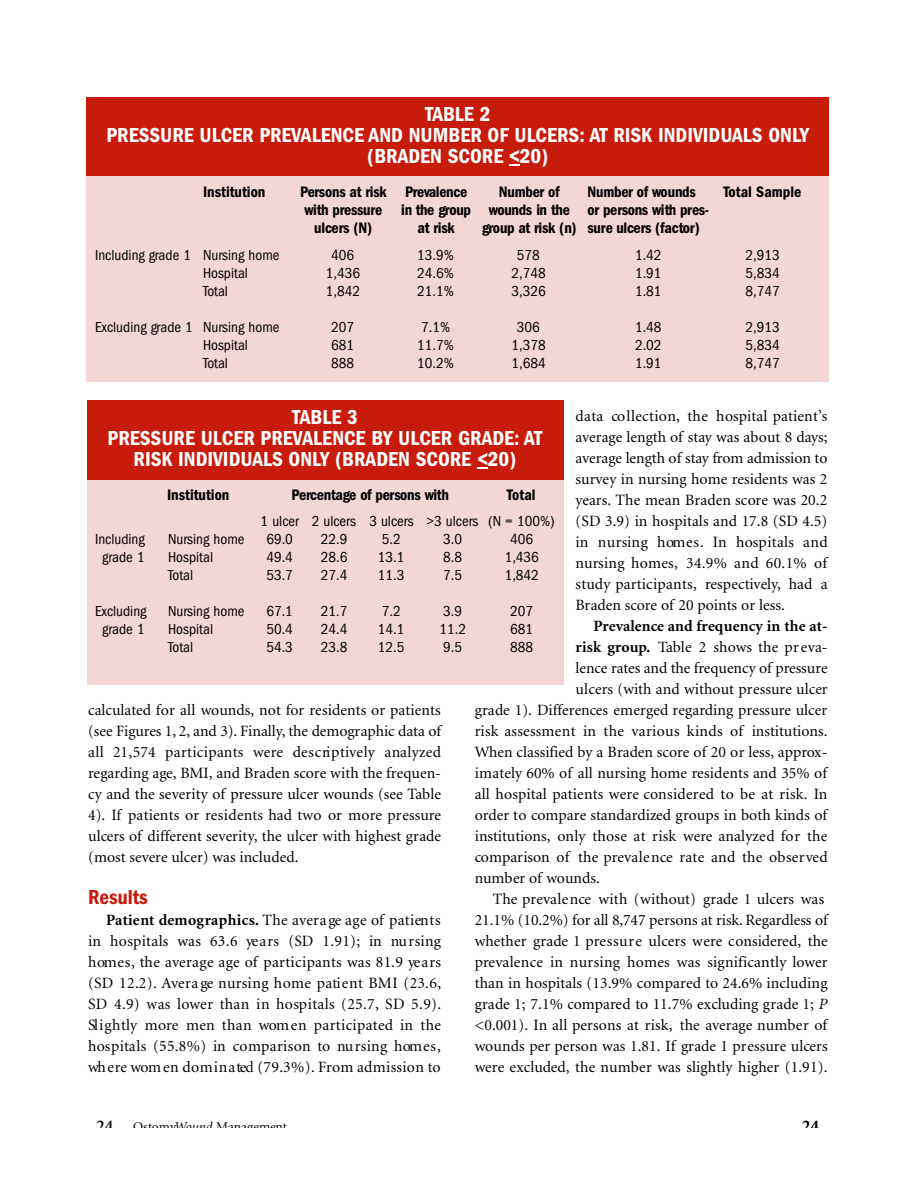
<style>
.page{position:relative;width:918px;height:1188px;background:#fff}
.page>*{position:absolute;margin:0;border:0;box-sizing:border-box;transform-origin:0 0}
.t1{font:600 condensed 21px/20.9px "Franklin Gothic";color:#fff;text-align:center}
.t2{font:600 condensed 21px "Franklin Gothic";color:#c71c0c}
.t3{font:700 18px "Minion";color:#000}
.t4{font:15.75px/21px "Minion";letter-spacing:.005em;color:#000;text-align:justify}
.t5{font:600 condensed 15.75px/18px "Franklin Gothic";letter-spacing:-.02em;color:#000;text-align:center}
.t6{font:600 condensed 15.75px "Franklin Gothic";color:#000}
.t7{font:700 15.75px "Minion";letter-spacing:.005em;color:#000}
.t8{font:condensed 15px/18px "Franklin Gothic";color:#000;text-align:center}
.t9{font:13.5px "Minion";color:#000}
.s1{font-weight:700}
.s2{font-style:italic}
.s3{font-weight:600;font-size:18px}
</style>
<div class="page">
<div style="left:87px;top:174px;width:742px;height:208px;background:#f4d6d7"></div>
<div style="left:87px;top:97px;width:742px;height:79px;background:#c71c0c"></div>
<svg style="left:509px;top:164px;width:11px;height:2px"></svg>
<div style="left:87px;top:477px;width:477px;height:208px;background:#f4d6d7"></div>
<div style="left:87px;top:400px;width:477px;height:79px;background:#c71c0c"></div>
<svg style="left:477px;top:467px;width:11px;height:2px"></svg>
<h1 class="t1" style="left:107px;top:105px;width:704px">TABLE 2<br>PRESSURE ULCER PREVALENCE AND NUMBER OF ULCERS: AT RISK INDIVIDUALS ONLY (BRADEN SCORE &lt;20)</h1>
<p class="t6" style="left:203px;top:187px;width:64px">Institution</p>
<p class="t8" style="left:95px;top:247px;width:98px">Including grade 1</p>
<p class="t8" style="left:95px;top:319px;width:99px">Excluding grade 1</p>
<p class="t8" style="left:203px;top:247px;width:78px;text-align:left">Nursing home<br>Hospital<br>Total</p>
<p class="t8" style="left:203px;top:319px;width:78px;text-align:left">Nursing home<br>Hospital<br>Total</p>
<p class="t5" style="left:300px;top:184px;width:88px">Persons at risk with pressure ulcers (N)</p>
<p class="t8" style="left:326px;top:247px;width:36px">406<br>1,436<br>1,842</p>
<p class="t8" style="left:331px;top:319px;width:24px;text-align:justify">207<br>681<br>888</p>
<p class="t5" style="left:401px;top:184px;width:72px">P re va le n c e in the gro u p at risk</p>
<p class="t8" style="left:417px;top:247px;width:38px;text-align:justify">13.9% 24.6% 21.1%</p>
<p class="t8" style="left:417px;top:319px;width:38px;text-align:left">7.1%<br>11.7%<br>10.2%</p>
<p class="t5" style="left:482px;top:184px;width:96px">Number of wounds in the group at risk (n)</p>
<p class="t8" style="left:512px;top:247px;width:36px">578<br>2,748<br>3,326</p>
<p class="t8" style="left:512px;top:319px;width:36px">306<br>1,378<br>1,684</p>
<p class="t5" style="left:588px;top:184px;width:123px;text-align:left">Number of wounds or persons with pres&shy;sure ulcers (factor)</p>
<p class="t8" style="left:635px;top:247px;width:28px;text-align:justify">1.42<br>1.91<br>1.81</p>
<p class="t8" style="left:635px;top:319px;width:28px;text-align:justify">1.48<br>2.02<br>1.91</p>
<p class="t6" style="left:724px;top:187px;width:79px">Total Sample</p>
<p class="t8" style="left:746px;top:247px;width:36px;text-align:justify">2,913<br>5,834<br>8,747</p>
<p class="t8" style="left:746px;top:319px;width:36px;text-align:justify">2,913<br>5,834<br>8,747</p>
<h1 class="t1" style="left:108px;top:408px;width:436px">TABLE 3<br>PRESSURE ULCER PREVALENCE BY ULCER GRADE: AT<br>RISK INDIVIDUALS ONLY (BRADEN SCORE &lt;20)</h1>
<p class="t4" style="left:576px;top:407px;width:254px">data co llection , the hospital patient’s average length of stay was about 8 days; average length of stay from admission to survey in nursing home residents was 2 years. The mean Braden score was 20.2 (SD 3.9) in hospitals and 17.8 (SD 4.5) in nu rsing hom e s . In hospitals and nursing homes, 34.9% and 60.1% of study participants, respectively, had a Braden score of 20 points or less.</p>
<p class="t7" style="left:594px;top:620px;width:236px">Prevalence and frequency in the at-</p>
<p class="t4" style="left:576px;top:638px;width:254px"><span class="s1">risk group.</span> Table 2 shows the pr eva-</p>
<p class="t4" style="left:576px;top:659px;width:254px">lence rates and the frequency of pressure</p>
<p class="t4" style="left:576px;top:680px;width:254px">ulcers (with and without pressure ulcer</p>
<p class="t4" style="left:475px;top:701px;width:354px">grade 1). Differences emerged regarding pressure ulcer</p>
<p class="t4" style="left:475px;top:722px;width:354px">risk assessment in the various kinds of institutions.</p>
<p class="t4" style="left:475px;top:743px;width:354px">When classified by a Braden score of 20 or less, approx-</p>
<p class="t4" style="left:475px;top:764px;width:354px">imately 60% of all nursing home residents and 35% of</p>
<p class="t4" style="left:475px;top:785px;width:354px">all hospital patients were considered to be at risk. In</p>
<p class="t4" style="left:475px;top:806px;width:354px">order to compare standardized groups in both kinds of</p>
<p class="t4" style="left:475px;top:827px;width:354px">institutions, only those at risk were analyzed for the</p>
<p class="t4" style="left:475px;top:848px;width:354px">comparison of the prevalence rate and the observed</p>
<p class="t4" style="left:475px;top:869px;width:126px">number of wounds.</p>
<p class="t4" style="left:493px;top:890px;width:333px">The prevalence with (without) grade 1 ulcers was</p>
<p class="t4" style="left:475px;top:911px;width:354px">21.1% (10.2%) for all 8,747 persons at risk. Regardless of</p>
<p class="t4" style="left:475px;top:932px;width:354px">whether grade 1 pressure ulcers were considered, the</p>
<p class="t4" style="left:475px;top:953px;width:354px">prevalence in nursing homes was significantly lower</p>
<p class="t4" style="left:475px;top:974px;width:354px">than in hospitals (13.9% compared to 24.6% including</p>
<p class="t4" style="left:475px;top:995px;width:354px">grade 1; 7.1% compared to 11.7% excluding grade 1; <span class="s2">P</span></p>
<p class="t4" style="left:475px;top:1016px;width:354px">&lt;0.001). In all persons at risk, the average number of</p>
<p class="t4" style="left:475px;top:1037px;width:354px">wounds per person was 1.81. If grade 1 pressure ulcers</p>
<p class="t4" style="left:475px;top:1058px;width:354px">were excluded, the number was slightly higher (1.91).</p>
<p class="t5" style="left:292px;top:487px;width:159px">Pe rc e n ta ge of persons with</p>
<p class="t8" style="left:312px;top:513px;width:46px">2 ulcers<br>22.9<br>28.6<br>27.4</p>
<p class="t8" style="left:321px;top:603px;width:28px;text-align:justify">21.7<br>24.4<br>23.8</p>
<p class="t6" style="left:167px;top:490px;width:64px">Institution</p>
<p class="t5" style="left:507px;top:487px;width:30px">Total</p>
<p class="t8" style="left:488px;top:513px;width:68px">(N = 100%)<br>406<br>1,436<br>1,842</p>
<p class="t8" style="left:510px;top:603px;width:24px;text-align:justify">207<br>681<br>888</p>
<p class="t8" style="left:369px;top:513px;width:46px">3 ulcers<br>5.2<br>13.1<br>11.3</p>
<p class="t8" style="left:378px;top:603px;width:28px;text-align:left">7.2<br>14.1<br>12.5</p>
<p class="t8" style="left:427px;top:513px;width:53px">&gt;3 ulcers<br>3.0<br>8.8<br>7.5</p>
<p class="t8" style="left:440px;top:603px;width:28px;text-align:left">3.9<br>11.2<br>9.5</p>
<p class="t8" style="left:261px;top:513px;width:40px">1 ulcer<br>69.0<br>49.4<br>53.7</p>
<p class="t8" style="left:266px;top:603px;width:28px;text-align:justify">67.1<br>50.4<br>54.3</p>
<p class="t8" style="left:95px;top:531px;width:51px">Including grade 1</p>
<p class="t8" style="left:168px;top:531px;width:78px;text-align:left">Nursing home<br>Hospital<br>Total</p>
<p class="t8" style="left:168px;top:603px;width:78px;text-align:left">Nursing home<br>Hospital<br>Total</p>
<p class="t8" style="left:95px;top:603px;width:53px">Excluding grade 1</p>
<p class="t4" style="left:88px;top:701px;width:354px">calculated for all wounds, not for residents or patients (see Figures 1, 2, and 3). Finally, the demographic data of a ll 21,574 participants were de s c riptively analy zed regarding age, BMI, and Braden score with the frequen&shy;cy and the severity of pressure ulcer wounds (see Table 4). If patients or residents had two or more pressure ulcers of different severity, the ulcer with highest grade (most severe ulcer) was included.</p>
<h1 class="t2" style="left:88px;top:890px;width:61px">Results</h1>
<p class="t4" style="left:88px;top:911px;width:354px;text-indent:18px"><span class="s1">Pa ti ent dem ogra ph i c s .</span> The avera ge age of p a ti en t s in hospitals was 63.6 ye a rs (SD 1.91); in nu rs in g h om e s , the avera ge age of p a rticipants was 81.9 ye a rs (SD 12.2). Avera ge nu rsing home pati ent BMI (23.6, SD 4.9) was lower than in hospitals (25.7, SD 5.9).<br>Sl i gh t ly more men than wom en partic ip a ted in the hospitals (55.8%) in com p a ris on to nu rsing hom e s , wh ere wom en dom i n a ted (79.3%). From ad m is s ion to</p>
<p class="t9" style="left:96px;top:1122px;width:192px"><span class="s3">24</span> Ostomy<span class="s2">Wound</span> Management</p>
<p class="t3" style="left:802px;top:1119px;width:19px">24</p>
</div>
